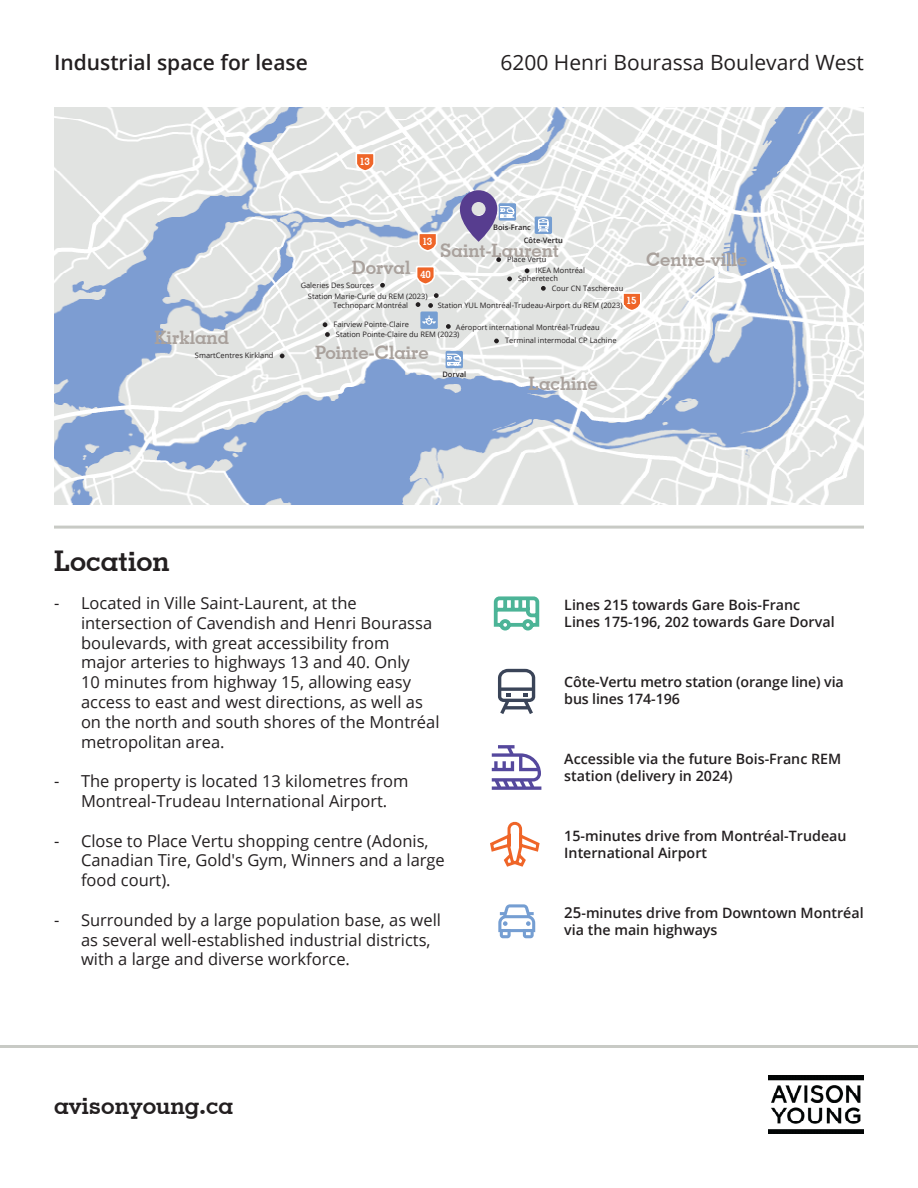
<style>
.page{position:relative;width:918px;height:1188px;background:#fff}
.page>*{position:absolute;margin:0;border:0;box-sizing:border-box;transform-origin:0 0}
.t1{font:700 28.5px "Geometric Slab 703 BT";color:#231f20}
.t2{font:700 24px "Geometric Slab 703 BT";color:#231f20}
.t3{font:21px "Open Sans";color:#231f20}
.t4{font:600 21px "Open Sans";color:#231f20}
.t5{font:700 18.6px "Geometric Slab 703 BT";color:#a9a19c}
.t6{font:16.5px/19.8px "Open Sans";color:#231f20}
.t7{font:600 14.25px/17.1px "Open Sans";color:#231f20}
.t8{font:700 10.2px "Geometric Slab 703 BT";letter-spacing:-.05em;color:#fff}
.t9{font:7.5px "Open Sans";color:#231f20}
.t10{font:600 7.5px "Open Sans";color:#231f20}
.s1{font-size:15px}
</style>
<div class="page">
<hr style="left:0;top:1045px;width:918px;height:3px;background:#c8cac5">
<img style="left:769px;top:1076px;width:95px;height:58px">
<img style="left:54px;top:107px;width:810px;height:398px">
<hr style="left:54px;top:526px;width:810px;height:3px;background:#c8cac5">
<svg style="left:493px;top:596px;width:47px;height:35px"></svg>
<svg style="left:446px;top:324px;width:5px;height:5px"></svg>
<svg style="left:525px;top:268px;width:4px;height:5px"></svg>
<svg style="left:507px;top:277px;width:5px;height:4px"></svg>
<svg style="left:496px;top:257px;width:5px;height:5px"></svg>
<svg style="left:541px;top:286px;width:5px;height:5px"></svg>
<svg style="left:323px;top:322px;width:7px;height:15px"></svg>
<svg style="left:415px;top:265px;width:21px;height:21px"></svg>
<div style="left:419px;top:270px;width:13px;height:8px;background:#ef6528"></div>
<svg style="left:417px;top:232px;width:21px;height:21px"></svg>
<div style="left:421px;top:237px;width:13px;height:8px;background:#ef6528"></div>
<svg style="left:621px;top:291px;width:21px;height:21px"></svg>
<div style="left:625px;top:297px;width:13px;height:7px;background:#ef6528"></div>
<svg style="left:355px;top:152px;width:21px;height:21px"></svg>
<div style="left:358px;top:157px;width:13px;height:8px;background:#ef6528"></div>
<svg style="left:494px;top:339px;width:5px;height:4px"></svg>
<div style="left:420px;top:312px;width:18px;height:17px;background:#759ed2;border-radius:2px"></div>
<svg style="left:422px;top:315px;width:14px;height:10px"></svg>
<div style="left:446px;top:351px;width:17px;height:17px;background:#759ed2;border-radius:2px"></div>
<svg style="left:447px;top:353px;width:15px;height:13px"></svg>
<div style="left:499px;top:203px;width:17px;height:18px;background:#759ed2;border-radius:2px"></div>
<div style="left:535px;top:217px;width:17px;height:17px;background:#759ed2;border-radius:2px"></div>
<svg style="left:538px;top:218px;width:11px;height:15px"></svg>
<svg style="left:416px;top:302px;width:4px;height:5px"></svg>
<svg style="left:428px;top:293px;width:11px;height:15px"></svg>
<svg style="left:380px;top:283px;width:5px;height:5px"></svg>
<svg style="left:280px;top:354px;width:5px;height:4px"></svg>
<svg style="left:460px;top:190px;width:55px;height:52px"></svg>
<svg style="left:490px;top:821px;width:50px;height:46px"></svg>
<svg style="left:492px;top:745px;width:49px;height:45px"></svg>
<svg style="left:498px;top:669px;width:37px;height:45px"></svg>
<svg style="left:498px;top:904px;width:37px;height:34px"></svg>
<p class="t4" style="left:54px;top:48px;width:255px">Industrial space for lease</p>
<p class="t3" style="left:500px;top:48px;width:365px">6200 Henri Bourassa Boulevard West</p>
<p class="t5" style="left:155px;top:326px;width:76px">Kirkland</p>
<p class="t9" style="left:195px;top:350px;width:80px">SmartCentres Kirkland</p>
<p class="t8" style="left:359px;top:155px;width:12px">13</p>
<p class="t5" style="left:352px;top:256px;width:60px">Dorval</p>
<p class="t9" style="left:301px;top:280px;width:75px">Galeries Des Sources</p>
<p class="t8" style="left:422px;top:235px;width:12px">13</p>
<p class="t8" style="left:420px;top:268px;width:12px">40</p>
<p class="t10" style="left:493px;top:222px;width:39px">Bois-Franc</p>
<p class="t10" style="left:524px;top:235px;width:40px">Côte-Vertu</p>
<p class="t5" style="left:440px;top:239px;width:121px">Saint-Laurent</p>
<p class="t9" style="left:507px;top:254px;width:41px">Place Vertu</p>
<p class="t9" style="left:536px;top:265px;width:51px">IKEA Montréal</p>
<p class="t9" style="left:518px;top:274px;width:41px">Spheretech</p>
<p class="t9" style="left:552px;top:283px;width:73px">Cour CN Taschereau</p>
<p class="t9" style="left:308px;top:291px;width:121px">Station Marie-Curie du REM (2023)</p>
<p class="t9" style="left:333px;top:300px;width:76px">Technoparc Montréal</p>
<p class="t8" style="left:626px;top:295px;width:12px">15</p>
<p class="t9" style="left:438px;top:300px;width:186px">Station YUL Montréal-Trudeau-Airport du REM (2023)</p>
<p class="t9" style="left:334px;top:319px;width:77px">Fairview Pointe-Claire</p>
<p class="t9" style="left:456px;top:322px;width:145px">Aéroport international Montréal-Trudeau</p>
<p class="t9" style="left:336px;top:329px;width:125px">Station Pointe-Claire du REM (2023)</p>
<p class="t9" style="left:505px;top:336px;width:113px">Terminal intermodal CP Lachine</p>
<p class="t5" style="left:315px;top:341px;width:115px">Pointe-Claire</p>
<p class="t10" style="left:442px;top:369px;width:25px">Dorval</p>
<p class="t5" style="left:529px;top:372px;width:71px">Lachine</p>
<p class="t5" style="left:646px;top:248px;width:103px">Centre-ville</p>
<p class="t1" style="left:54px;top:544px;width:117px">Location</p>
<p class="t6" style="left:81px;top:593px;width:360px;text-indent:-27px">- Located in Ville Saint-Laurent, at the intersection of Cavendish and Henri Bourassa boulevards, with great accessibility from<br>major arteries to highways 13 and 40. Only<br>10 minutes from highway 15, allowing easy access to east and west directions, as well as on the north and south shores of the Montréal metropolitan area.</p>
<p class="t6" style="left:54px;top:771px;width:356px;text-align:center">- The property is located 13 kilometres from<br>Montreal-Trudeau International Airport.</p>
<p class="t6" style="left:81px;top:830px;width:365px;text-indent:-27px">- Close to Place Vertu shopping centre (Adonis,<br>Canadian Tire, Gold's Gym, Winners and a large food court).</p>
<p class="t6" style="left:81px;top:910px;width:362px;text-indent:-27px">- Surrounded by a large population base, as well as several well-established industrial districts, with a large and diverse workforce.</p>
<p class="t2" style="left:54px;top:1091px;width:181px">avisonyoung.ca</p>
<p class="t7" style="left:564px;top:596px;width:237px">Lines 215 towards Gare Bois-Franc</p>
<p class="t7" style="left:564px;top:613px;width:272px">Lines 175-196, 202 towards Gare Dorval</p>
<p class="t7" style="left:564px;top:673px;width:281px">Côte-Vertu metro station (orange line) via bus lines 174-196</p>
<p class="t7" style="left:564px;top:750px;width:279px">Accessible via the future Bois-Franc REM station (delivery in 2024)</p>
<p class="t7" style="left:564px;top:827px;width:284px">15-minutes drive from Montréal-Trudeau<br>International Airport</p>
<p class="t7" style="left:564px;top:904px;width:301px"><span class="s1">25</span>-minutes drive from Downtown Montréal via the main highways</p>
</div>
